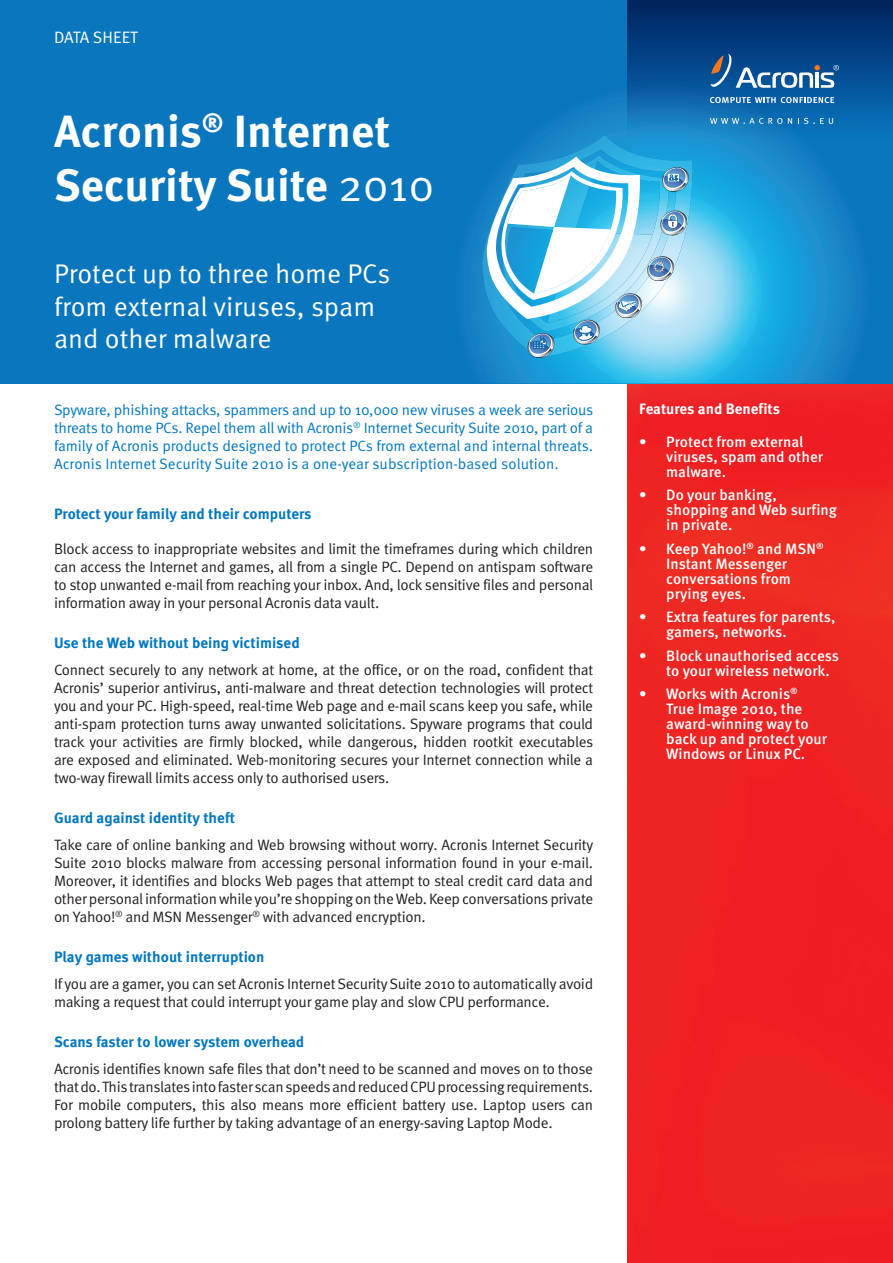
<style>
.page{position:relative;width:893px;height:1263px;background:#fff}
.page>*{position:absolute;margin:0;border:0;box-sizing:border-box;transform-origin:0 0}
.t1{font:700 45px/54px "Meta Pro";color:#fff}
.t2{font:27px/32.4px "Meta Pro";color:#fff}
.succsess_story_heade{font:16.5px "Meta Pro";color:#fff}
.body_text{font:15px/18px "Meta Pro";letter-spacing:-.02em;color:#231f20;text-align:justify}
.bodybullets{font:500 15px/15px "Meta Pro";color:#fff}
.Heading_2{font:15px/18px "Meta Pro";color:#0077c0;text-align:justify}
.Heading_2-2{font:700 15px "Meta Pro";color:#0077c0}
.body_bold{font:700 15px "Meta Pro";color:#fff}
.s1{font-weight:400}
</style>
<div class="page">
<img style="left:627px;top:384px;width:266px;height:879px">
<div style="left:0;top:0;width:893px;height:384px;background:#0976bd"></div>
<svg style="left:473px;top:96px;width:388px;height:288px"></svg>
<svg style="left:480px;top:135px;width:217px;height:223px"></svg>
<img style="left:527px;top:355px;width:28px;height:3px">
<img style="left:687px;top:167px;width:2px;height:25px">
<svg style="left:463px;top:155px;width:224px;height:200px"></svg>
<svg style="left:627px;top:0;width:266px;height:138px"></svg>
<svg style="left:710px;top:54px;width:129px;height:34px"></svg>
<svg style="left:710px;top:97px;width:124px;height:6px"></svg>
<svg style="left:710px;top:118px;width:72px;height:6px"></svg>
<svg style="left:788px;top:118px;width:4px;height:6px"></svg>
<svg style="left:798px;top:118px;width:35px;height:6px"></svg>
<p class="succsess_story_heade" style="left:54px;top:27px;width:85px">DATA SHEET</p>
<p class="t1" style="left:54px;top:105px;width:382px">Acronis<sup>®</sup> Internet<br>Security Suite <span class="s1">2010</span></p>
<p class="t2" style="left:54px;top:258px;width:338px">Protect up to three home PCs from external viruses, spam and other malware</p>
<p class="Heading_2" style="left:54px;top:401px;width:541px">Spyware, phishing attacks, spammers and up to 10,000 new viruses a week are serious threats to home PCs. Repel them all with Acronis<sup>®</sup> Internet Security Suite 2010, part of a family of Acronis products designed to protect PCs from external and internal threats.<br>Acronis Internet Security Suite 2010 is a one-year subscription-based solution.</p>
<p class="Heading_2-2" style="left:54px;top:504px;width:259px">Protect your family and their computers</p>
<p class="body_text" style="left:54px;top:540px;width:541px">Block access to inappropriate websites and limit the timeframes during which children can access the Internet and games, all from a single PC. Depend on antispam software to stop unwanted e-mail from reaching your inbox. And, lock sensitive files and personal information away in your personal Acronis data vault.</p>
<p class="Heading_2-2" style="left:54px;top:634px;width:247px">Use the Web without being victimised</p>
<p class="body_text" style="left:54px;top:661px;width:541px">Connect securely to any network at home, at the office, or on the road, confident that Acronis’ superior antivirus, anti-malware and threat detection technologies will protect you and your PC. High-speed, real-time Web page and e-mail scans keep you safe, while anti-spam protection turns away unwanted solicitations. Spyware programs that could track your activities are firmly blocked, while dangerous, hidden rootkit executables are exposed and eliminated. Web-monitoring secures your Internet connection while a two-way firewall limits access only to authorised users.</p>
<p class="Heading_2-2" style="left:54px;top:808px;width:183px">Guard against identity theft</p>
<p class="body_text" style="left:54px;top:836px;width:541px">Take care of online banking and Web browsing without worry. Acronis Internet Security Suite 2010 blocks malware from accessing personal information found in your e-mail.<br>Moreover, it identifies and blocks Web pages that attempt to steal credit card data and other personal information while you’re shopping on the Web. Keep conversations private on Yahoo!<sup>®</sup> and MSN Messenger<sup>®</sup> with advanced encryption.</p>
<p class="Heading_2-2" style="left:54px;top:947px;width:212px">Play games without interruption</p>
<p class="body_text" style="left:54px;top:975px;width:541px">If you are a gamer, you can set Acronis Internet Security Suite 2010 to automatically avoid making a request that could interrupt your game play and slow CPU performance.</p>
<p class="Heading_2-2" style="left:54px;top:1032px;width:252px">Scans faster to lower system overhead</p>
<p class="body_text" style="left:54px;top:1060px;width:541px">Acronis identifies known safe files that don’t need to be scanned and moves on to those that do. This translates into faster scan speeds and reduced CPU processing requirements.<br>For mobile computers, this also means more efficient battery use. Laptop users can prolong battery life further by taking advantage of an energy-saving Laptop Mode.</p>
<p class="body_bold" style="left:639px;top:399px;width:142px">Features and Benefits</p>
<p class="bodybullets" style="left:666px;top:435px;width:158px;text-indent:-27px">• Protect from external viruses, spam and other malware.</p>
<p class="bodybullets" style="left:666px;top:488px;width:172px;text-indent:-27px">• Do your banking, shopping and Web surfing in private.</p>
<p class="bodybullets" style="left:666px;top:542px;width:159px;text-indent:-27px">• Keep Yahoo!<sup>®</sup> and MSN<sup>®<br></sup>Instant Messenger conversations from prying eyes.</p>
<p class="bodybullets" style="left:666px;top:610px;width:171px;text-indent:-27px">• Extra features for parents, gamers, networks.</p>
<p class="bodybullets" style="left:666px;top:649px;width:174px;text-indent:-27px">• Block unauthorised access to your wireless network.</p>
<p class="bodybullets" style="left:666px;top:687px;width:162px;text-indent:-27px">• Works with Acronis<sup>®<br></sup>True Image 2010, the award-winning way to back up and protect your<br>Windows or Linux PC.</p>
</div>
